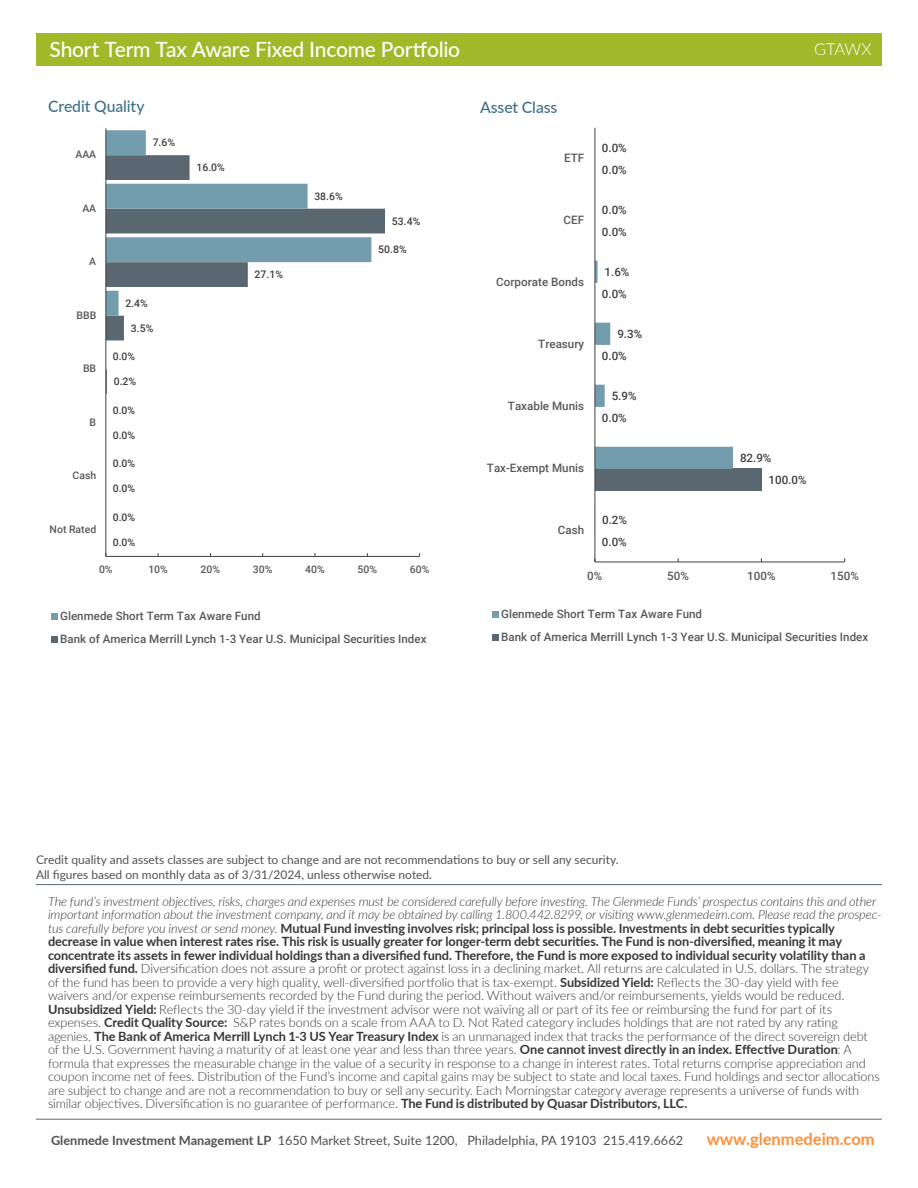
<style>
.page{position:relative;width:918px;height:1188px;background:#fff}
.page>*{position:absolute;margin:0;border:0;box-sizing:border-box;transform-origin:0 0}
.Heading_2{font:500 21px "Lato";letter-spacing:-.01em;color:#fff}
.Heading_2-2{font:700 16.5px "Lato";color:#ff8f3b}
.Heading_2-3{font:300 16.5px "Lato";letter-spacing:-.025em;color:#fff}
.t1{font:500 15.75px "Lato";letter-spacing:-.005em;color:#3f708a}
.t2{font:300 12.75px/13.5px "Lato";letter-spacing:-.01em;color:#393637}
.Heading_2-4{font:12.75px "Lato";color:#525252}
.Heading_2-5{font:12px/15px "Lato";color:#525252}
.t3{font:500 11.55px/22.6px "Roboto";color:#595959}
.t4{font:500 11.55px "Roboto";color:#404040}
.t5{font:500 10.5px "Roboto";letter-spacing:.005em;color:#404040}
.t6{font:500 10.5px "Roboto";color:#595959}
.s1{font-style:italic}
.s2{font-weight:700}
</style>
<div class="page">
<div style="left:36px;top:33px;width:846px;height:33px;background:#a1b929"></div>
<hr style="left:36px;top:1119px;width:846px;height:1px;background:#5a6771">
<hr style="left:36px;top:884px;width:846px;height:1px;background:#5a6771">
<svg style="left:106px;top:208px;width:279px;height:186px"></svg>
<svg style="left:106px;top:130px;width:265px;height:186px"></svg>
<hr style="left:106px;top:556px;width:314px;height:1px;background:#404040">
<hr style="left:105px;top:128px;width:1px;height:428px;background:#404040">
<div style="left:51px;top:614px;width:7px;height:6px;background:#739dad"></div>
<div style="left:51px;top:637px;width:7px;height:6px;background:#5b6770"></div>
<div style="left:595px;top:469px;width:166px;height:22px;background:#5b6770"></div>
<svg style="left:595px;top:261px;width:138px;height:270px"></svg>
<hr style="left:595px;top:562px;width:250px;height:1px;background:#404040">
<hr style="left:594px;top:128px;width:1px;height:434px;background:#404040">
<svg style="left:492px;top:611px;width:6px;height:6px"></svg>
<div style="left:492px;top:634px;width:6px;height:7px;background:#5b6770"></div>
<p class="Heading_2" style="left:50px;top:34px;width:412px">Short Term Tax Aware Fixed Income Portfolio</p>
<p class="Heading_2-3" style="left:814px;top:38px;width:59px">GTAWX</p>
<p class="t1" style="left:48px;top:95px;width:98px">Credit Quality</p>
<p class="t1" style="left:480px;top:96px;width:79px">Asset Class</p>
<p class="t6" style="left:75px;top:147px;width:22px">AAA</p>
<p class="t6" style="left:82px;top:201px;width:15px">AA</p>
<p class="t5" style="left:153px;top:135px;width:24px">7.6%</p>
<p class="t6" style="left:89px;top:254px;width:8px">A</p>
<p class="t6" style="left:76px;top:308px;width:21px">BBB</p>
<p class="t6" style="left:83px;top:361px;width:15px">BB</p>
<p class="t6" style="left:90px;top:415px;width:8px">B</p>
<p class="t6" style="left:73px;top:468px;width:25px">Cash</p>
<p class="t6" style="left:50px;top:522px;width:48px">Not Rated</p>
<p class="t5" style="left:125px;top:296px;width:24px">2.4%</p>
<p class="t5" style="left:131px;top:321px;width:24px">3.5%</p>
<p class="t5" style="left:113px;top:349px;width:24px">0.0%</p>
<p class="t5" style="left:114px;top:374px;width:24px">0.2%</p>
<p class="t5" style="left:113px;top:403px;width:24px">0.0%</p>
<p class="t5" style="left:113px;top:428px;width:24px">0.0%</p>
<p class="t5" style="left:113px;top:456px;width:24px">0.0%</p>
<p class="t5" style="left:113px;top:481px;width:24px">0.0%</p>
<p class="t5" style="left:113px;top:510px;width:24px">0.0%</p>
<p class="t5" style="left:113px;top:535px;width:24px">0.0%</p>
<p class="t5" style="left:196px;top:160px;width:30px">16.0%</p>
<p class="t5" style="left:255px;top:267px;width:30px">27.1%</p>
<p class="t5" style="left:314px;top:189px;width:30px">38.6%</p>
<p class="t5" style="left:392px;top:214px;width:30px">53.4%</p>
<p class="t5" style="left:378px;top:242px;width:30px">50.8%</p>
<p class="t3" style="left:564px;top:146px;width:22px">ETF</p>
<p class="t3" style="left:564px;top:208px;width:22px">CEF</p>
<p class="t3" style="left:496px;top:270px;width:89px">Corporate Bonds</p>
<p class="t3" style="left:538px;top:332px;width:47px">Treasury</p>
<p class="t3" style="left:508px;top:394px;width:78px">Taxable Munis</p>
<p class="t3" style="left:487px;top:456px;width:99px">Tax-Exempt Munis</p>
<p class="t3" style="left:558px;top:519px;width:28px">Cash</p>
<p class="t4" style="left:602px;top:140px;width:26px">0.0%</p>
<p class="t4" style="left:602px;top:162px;width:26px">0.0%</p>
<p class="t4" style="left:602px;top:202px;width:26px">0.0%</p>
<p class="t4" style="left:602px;top:224px;width:26px">0.0%</p>
<p class="t4" style="left:605px;top:264px;width:26px">1.6%</p>
<p class="t4" style="left:602px;top:286px;width:26px">0.0%</p>
<p class="t4" style="left:617px;top:326px;width:26px">9.3%</p>
<p class="t4" style="left:602px;top:348px;width:26px">0.0%</p>
<p class="t4" style="left:612px;top:388px;width:26px">5.9%</p>
<p class="t4" style="left:602px;top:410px;width:26px">0.0%</p>
<p class="t4" style="left:602px;top:512px;width:26px">0.2%</p>
<p class="t4" style="left:602px;top:534px;width:26px">0.0%</p>
<p class="t4" style="left:740px;top:450px;width:33px">82.9%</p>
<p class="t4" style="left:769px;top:472px;width:39px">100.0%</p>
<p class="t6" style="left:99px;top:562px;width:15px">0%</p>
<p class="t6" style="left:148px;top:562px;width:21px">10%</p>
<p class="t6" style="left:201px;top:562px;width:21px">20%</p>
<p class="t6" style="left:253px;top:562px;width:21px">30%</p>
<p class="t6" style="left:305px;top:562px;width:21px">40%</p>
<p class="t6" style="left:358px;top:562px;width:21px">50%</p>
<p class="t6" style="left:410px;top:562px;width:21px">60%</p>
<p class="t3" style="left:60px;top:605px;width:368px">Glenmede Short Term Tax Aware Fund<br>Bank of America Merrill Lynch 1-3 Year U.S. Municipal Securities Index</p>
<p class="t3" style="left:587px;top:564px;width:17px">0%</p>
<p class="t3" style="left:667px;top:564px;width:23px">50%</p>
<p class="t3" style="left:747px;top:564px;width:30px">100%</p>
<p class="t3" style="left:831px;top:564px;width:30px">150%</p>
<p class="t3" style="left:501px;top:601px;width:369px;line-height:23.4px">Glenmede Short Term Tax Aware Fund<br>Bank of America Merrill Lynch 1-3 Year U.S. Municipal Securities Index</p>
<p class="Heading_2-5" style="left:36px;top:852px;width:584px">Credit quality and assets classes are subject to change and are not recommendations to buy or sell any security.<br>All figures based on monthly data as of 3/31/2024, unless otherwise noted.</p>
<p class="t2" style="left:48px;top:894px;width:835px"><span class="s1">The fund’s investment objectives, risks, charges and expenses must be considered carefully before investing. The Glenmede Funds’ prospectus contains this and other important information about the investment company, and it may be obtained by calling 1.800.442.8299, or visiting www.glenmedeim.com. Please read the prospec&shy;tus carefully before you invest or send money.</span> <span class="s2">Mutual Fund investing involves risk; principal loss is possible. Investments in debt securities typically decrease in value when interest rates rise. This risk is usually greater for longer-term debt securities. The Fund is non-diversified, meaning it may concentrate its assets in fewer individual holdings than a diversified fund. Therefore, the Fund is more exposed to individual security volatility than a diversified fund.</span> Diversification does not assure a profit or protect against loss in a declining market. All returns are calculated in U.S. dollars. The strategy of the fund has been to provide a very high quality, well-diversified portfolio that is tax-exempt. <span class="s2">Subsidized Yield:</span> Reflects the 30-day yield with fee waivers and/or expense reimbursements recorded by the Fund during the period. Without waivers and/or reimbursements, yields would be reduced.<br><span class="s2">Unsubsidized Yield:</span> Reflects the 30-day yield if the investment advisor were not waiving all or part of its fee or reimbursing the fund for part of its expenses. <span class="s2">Credit Quality Source:</span> S&amp;P rates bonds on a scale from AAA to D. Not Rated category includes holdings that are not rated by any rating agenies. <span class="s2">The Bank of America Merrill Lynch 1-3 US Year Treasury Index</span> is an unmanaged index that tracks the performance of the direct sovereign debt of the U.S. Government having a maturity of at least one year and less than three years. <span class="s2">One cannot invest directly in an index. Effective Duration</span>: A formula that expresses the measurable change in the value of a security in response to a change in interest rates. Total returns comprise appreciation and coupon income net of fees. Distribution of the Fund’s income and capital gains may be subject to state and local taxes. Fund holdings and sector allocations are subject to change and are not a recommendation to buy or sell any security. Each Morningstar category average represents a universe of funds with similar objectives. Diversification is no guarantee of performance. <span class="s2">The Fund is distributed by Quasar Distributors, LLC.</span></p>
<p class="Heading_2-4" style="left:51px;top:1131px;width:634px"><span class="s2">Glenmede Investment Management LP</span> 1650 Market Street, Suite 1200, Philadelphia, PA 19103 215.419.6662</p>
<p class="Heading_2-2" style="left:707px;top:1127px;width:169px">www.glenmedeim.com</p>
</div>
